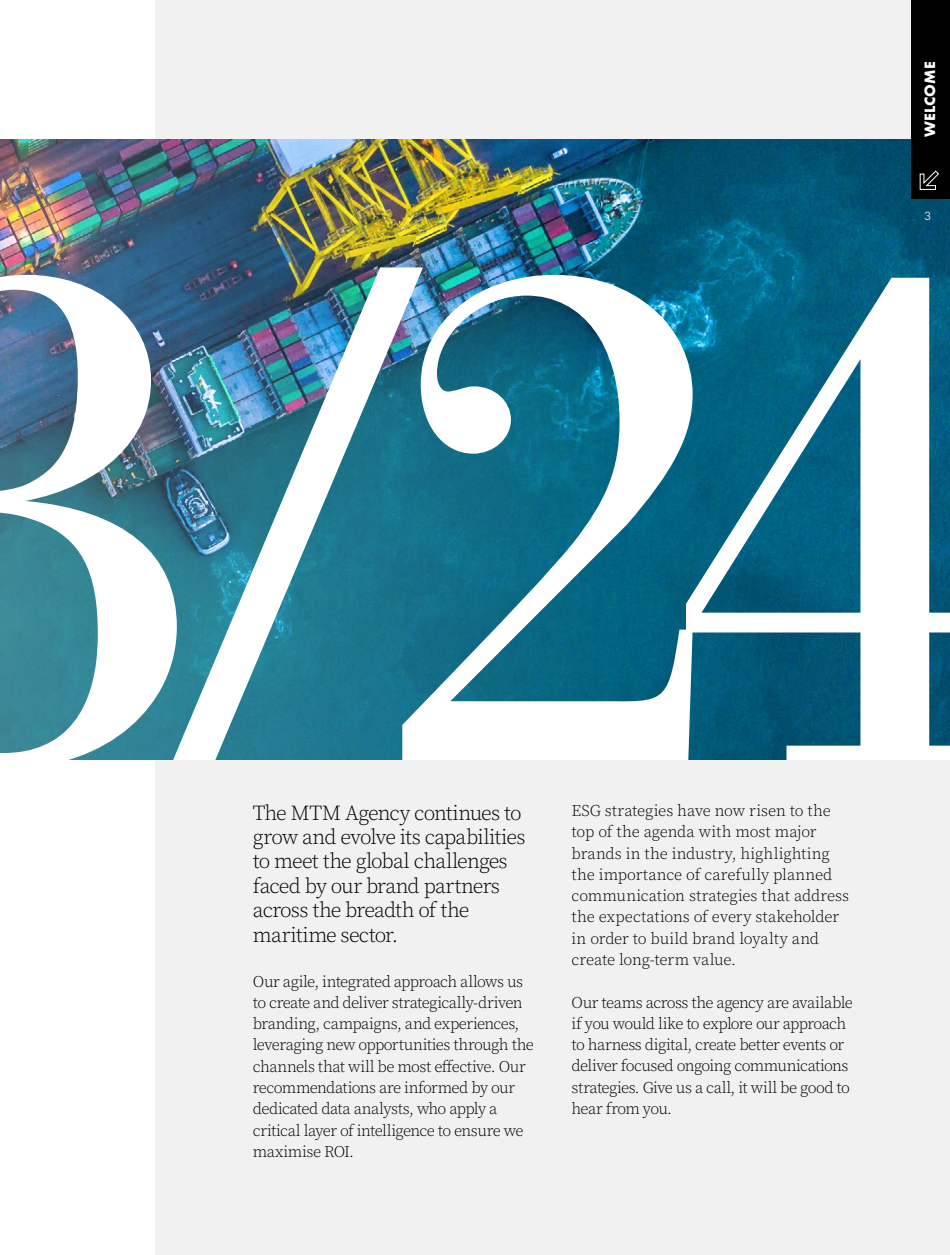
<style>
.page{position:relative;width:950px;height:1255px;background:#fff}
.page>*{position:absolute;margin:0;border:0;box-sizing:border-box;transform-origin:0 0}
.t1{font:738.75px "Bodoni URW";color:#fff}
.t2{font:300 21.25px/24.4px "Source Serif Pro";letter-spacing:-.04em;color:#000}
.t3{font:300 16.25px/21.2px "Source Serif Pro";letter-spacing:-.025em;color:#000}
.t4{font:300 16.25px/21.2px "Source Serif Pro";letter-spacing:-.005em;color:#000}
.t5{font:700 15.62px "Futura PT";letter-spacing:.01em;color:#fff}
.t6{font:15px "Source Serif Pro";letter-spacing:-.005em;color:#fff}
.t7{font:11.25px "Inter";color:#fff}
</style>
<div class="page">
<div style="left:156px;top:0;width:794px;height:140px;background:#f1f1f2"></div>
<img style="left:0;top:139px;width:945px;height:620px">
<div style="left:156px;top:760px;width:794px;height:494px;background:#f1f1f2"></div>
<div style="left:911px;top:0;width:39px;height:198px;background:#000"></div>
<svg style="left:919px;top:170px;width:20px;height:20px"></svg>
<p class="t5" style="left:920px;top:137px;width:76px;rotate:-90deg">WELCOME</p>
<p class="t7" style="left:924px;top:208px;width:9px">3</p>
<h1 class="t1" style="left:-148px;top:83px;width:1187px">3/24</h1>
<p class="t6" style="left:908px;top:714px;width:174px;rotate:-90deg">info@themtmagency.com</p>
<h2 class="t2" style="left:253px;top:800px;width:274px">The MTM Agency continues to grow and evolve its capabilities to meet the global challenges faced by our brand partners across the breadth of the maritime sector.</h2>
<p class="t3" style="left:253px;top:970px;width:282px">Our agile, integrated approach allows us to create and deliver strategically-driven branding, campaigns, and experiences, leveraging new opportunities through the channels that will be most effective. Our recommendations are informed by our dedicated data analysts, who apply a critical layer of intelligence to ensure we maximise ROI.</p>
<p class="t4" style="left:571px;top:800px;width:279px">ESG strategies have now risen to the top of the agenda with most major brands in the industry, highlighting the importance of carefully planned communication strategies that address the expectations of every stakeholder in order to build brand loyalty and create long-term value.</p>
<p class="t3" style="left:571px;top:991px;width:283px">Our teams across the agency are available if you would like to explore our approach to harness digital, create better events or deliver focused ongoing communications strategies. Give us a call, it will be good to hear from you.</p>
</div>
